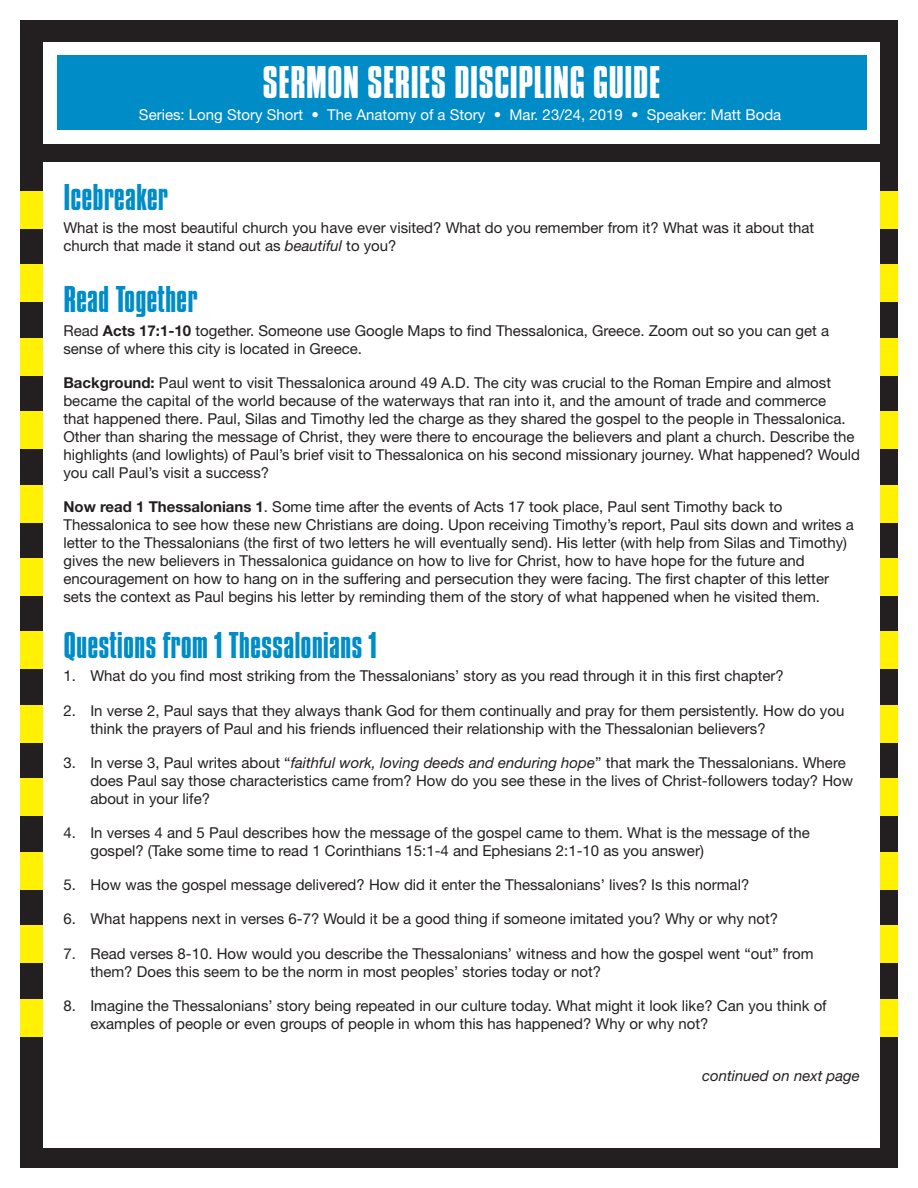
<style>
.page{position:relative;width:918px;height:1188px;background:#fff}
.page>*{position:absolute;margin:0;border:0;box-sizing:border-box;transform-origin:0 0}
.t1{font:48px "Compacta Std";color:#fff}
.t2{font:39px "Compacta Std";color:#008cc7}
.t3{font:15px/18px "Helvetica Neue LT Std";color:#231f20}
.t4{font:15px "Helvetica Neue LT Std";color:#fff}
.t5{font:italic 15px "Helvetica Neue LT Std";color:#231f20}
.s1{font-style:italic}
.s2{font-weight:700}
</style>
<div class="page">
<div style="left:20px;top:20px;width:878px;height:1148px;background:#231f20"></div>
<div style="left:20px;top:338px;width:878px;height:38px;background:#fff101"></div>
<div style="left:20px;top:411px;width:878px;height:38px;background:#fff101"></div>
<div style="left:20px;top:485px;width:878px;height:37px;background:#fff101"></div>
<div style="left:20px;top:558px;width:878px;height:38px;background:#fff101"></div>
<div style="left:20px;top:632px;width:878px;height:37px;background:#fff101"></div>
<div style="left:20px;top:705px;width:878px;height:38px;background:#fff101"></div>
<div style="left:20px;top:778px;width:878px;height:38px;background:#fff101"></div>
<div style="left:20px;top:852px;width:878px;height:38px;background:#fff101"></div>
<div style="left:20px;top:925px;width:878px;height:38px;background:#fff101"></div>
<div style="left:20px;top:999px;width:878px;height:38px;background:#fff101"></div>
<div style="left:20px;top:191px;width:878px;height:38px;background:#fff101"></div>
<div style="left:20px;top:264px;width:878px;height:38px;background:#fff101"></div>
<div style="left:43px;top:42px;width:837px;height:102px;background:#fff"></div>
<div style="left:43px;top:162px;width:837px;height:986px;background:#fff"></div>
<div style="left:57px;top:56px;width:810px;height:74px;background:#008cc7"></div>
<p class="t1" style="left:263px;top:57px;width:400px">SERMON SERIES DISCIPLING GUIDE</p>
<p class="t4" style="left:139px;top:105px;width:644px">Series: Long Story Short • The Anatomy of a Story • Mar. 23/24, 2019 • Speaker: Matt Boda</p>
<p class="t2" style="left:63px;top:176px;width:106px">Icebreaker</p>
<p class="t3" style="left:63px;top:219px;width:752px">What is the most beautiful church you have ever visited? What do you remember from it? What was it about that church that made it stand out as <span class="s1">beautiful</span> to you?</p>
<p class="t2" style="left:63px;top:278px;width:136px">Read Together</p>
<p class="t3" style="left:63px;top:321px;width:767px">Read <span class="s2">Acts 17:1-10</span> together. Someone use Google Maps to find Thessalonica, Greece. Zoom out so you can get a sense of where this city is located in Greece.</p>
<p class="t3" style="left:63px;top:373px;width:798px"><span class="s2">Background:</span> Paul went to visit Thessalonica around 49 A.D. The city was crucial to the Roman Empire and almost became the capital of the world because of the waterways that ran into it, and the amount of trade and commerce<br>that happened there. Paul, Silas and Timothy led the charge as they shared the gospel to the people in Thessalonica.<br>Other than sharing the message of Christ, they were there to encourage the believers and plant a church. Describe the highlights (and lowlights) of Paul’s brief visit to Thessalonica on his second missionary journey. What happened? Would you call Paul’s visit a success?</p>
<p class="t3" style="left:63px;top:498px;width:792px"><span class="s2">Now read 1 Thessalonians 1</span>. Some time after the events of Acts 17 took place, Paul sent Timothy back to Thessalonica to see how these new Christians are doing. Upon receiving Timothy’s report, Paul sits down and writes a letter to the Thessalonians (the first of two letters he will eventually send). His letter (with help from Silas and Timothy) gives the new believers in Thessalonica guidance on how to live for Christ, how to have hope for the future and encouragement on how to hang on in the suffering and persecution they were facing. The first chapter of this letter sets the context as Paul begins his letter by reminding them of the story of what happened when he visited them.</p>
<p class="t2" style="left:63px;top:624px;width:315px">Questions from 1 Thessalonians 1</p>
<p class="t3" style="left:63px;top:667px;width:722px">1. What do you find most striking from the Thessalonians’ story as you read through it in this first chapter?</p>
<p class="t3" style="left:90px;top:701px;width:756px;text-indent:-27px">2. In verse 2, Paul says that they always thank God for them continually and pray for them persistently. How do you think the prayers of Paul and his friends influenced their relationship with the Thessalonian believers?</p>
<p class="t3" style="left:90px;top:753px;width:764px;text-indent:-27px">3. In verse 3, Paul writes about “<span class="s1">faithful work, loving deeds and enduring hope</span>” that mark the Thessalonians. Where does Paul say those characteristics came from? How do you see these in the lives of Christ-followers today? How about in your life?</p>
<p class="t3" style="left:90px;top:823px;width:721px;text-indent:-27px">4. In verses 4 and 5 Paul describes how the message of the gospel came to them. What is the message of the gospel? (Take some time to read 1 Corinthians 15:1-4 and Ephesians 2:1-10 as you answer)</p>
<p class="t3" style="left:63px;top:876px;width:687px">5. How was the gospel message delivered? How did it enter the Thessalonians’ lives? Is this normal?</p>
<p class="t3" style="left:63px;top:910px;width:716px">6. What happens next in verses 6-7? Would it be a good thing if someone imitated you? Why or why not?</p>
<p class="t3" style="left:90px;top:944px;width:725px;text-indent:-27px">7. Read verses 8-10. How would you describe the Thessalonians’ witness and how the gospel went “out” from them? Does this seem to be the norm in most peoples’ stories today or not?</p>
<p class="t3" style="left:90px;top:996px;width:738px;text-indent:-27px">8. Imagine the Thessalonians’ story being repeated in our culture today. What might it look like? Can you think of examples of people or even groups of people in whom this has happened? Why or why not?</p>
<p class="t5" style="left:702px;top:1067px;width:159px">continued on next page</p>
</div>
